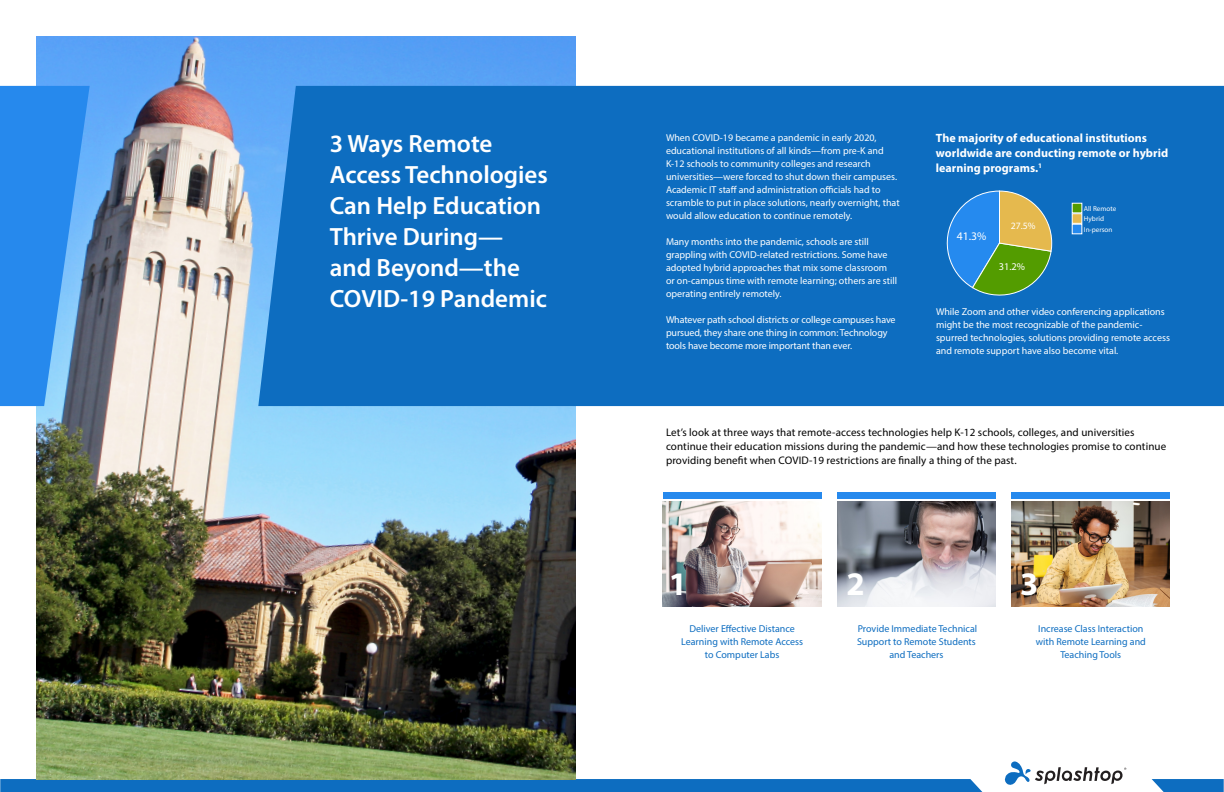
<style>
.page{position:relative;width:1224px;height:792px;background:#fff}
.page>*{position:absolute;margin:0;border:0;box-sizing:border-box;transform-origin:0 0}
.t1{font:700 33px "Myriad Pro";color:#fff}
.t2{font:600 25px/31px "Myriad Pro";color:#fff}
.t3{font:700 12px/15px "Myriad Pro";color:#fff}
.t4{font:11.6px "Myriad Pro";color:#fff}
.t5{font:11px/14px "Myriad Pro";letter-spacing:.01em;color:#000}
.t6{font:10.3px "Myriad Pro";color:#fff}
.t7{font:10px/13px "Myriad Pro";color:#fff}
.t8{font:10px/13px "Myriad Pro";color:#0d6dc0;text-align:center}
.t9{font:9.7px "Myriad Pro";color:#fff}
.t10{font:7.1px/10.5px "Myriad Pro";color:#fff}
</style>
<div class="page">
<svg style="left:1004px;top:761px;width:122px;height:24px"></svg>
<div style="left:0;top:779px;width:982px;height:13px;background:#0d6dc0"></div>
<svg style="left:1152px;top:779px;width:72px;height:13px"></svg>
<img style="left:36px;top:36px;width:540px;height:743px">
<div style="left:258px;top:86px;width:966px;height:320px;background:#0d6dc0"></div>
<svg style="left:0;top:86px;width:90px;height:320px;background:#398fe5"></svg>
<img style="left:663px;top:502px;width:158px;height:104px">
<div style="left:663px;top:492px;width:158px;height:7px;background:#2689ed"></div>
<img style="left:837px;top:502px;width:159px;height:104px">
<div style="left:837px;top:492px;width:159px;height:7px;background:#2689ed"></div>
<img style="left:1012px;top:502px;width:158px;height:104px">
<div style="left:1012px;top:492px;width:158px;height:7px;background:#2689ed"></div>
<svg style="left:940px;top:190px;width:112px;height:108px;background:#549392"></svg>
<div style="left:1072px;top:203px;width:10px;height:10px;background:#539c00"></div>
<div style="left:1072px;top:214px;width:10px;height:9px;background:#e5b94e"></div>
<div style="left:1072px;top:213px;width:10px;height:11px;border:1px solid #fff"></div>
<div style="left:1072px;top:224px;width:10px;height:10px;background:#258aef"></div>
<h2 class="t2" style="left:330px;top:127px;width:219px">3 Ways Remote<br>Access Technologies<br>Can Help Education<br>Thrive During— and Beyond—the<br>COVID-19 Pandemic</h2>
<p class="t7" style="left:666px;top:131px;width:235px">When COVID-19 became a pandemic in early 2020, educational institutions of all kinds—from pre-K and K-12 schools to community colleges and research universities—were forced to shut down their campuses.<br>Academic IT staff and administration officials had to scramble to put in place solutions, nearly overnight, that would allow education to continue remotely.</p>
<p class="t7" style="left:666px;top:235px;width:233px">Many months into the pandemic, schools are still grappling with COVID-related restrictions. Some have adopted hybrid approaches that mix some classroom or on-campus time with remote learning; others are still operating entirely remotely.</p>
<p class="t7" style="left:666px;top:313px;width:231px">Whatever path school districts or college campuses have pursued, they share one thing in common: Technology tools have become more important than ever.</p>
<p class="t3" style="left:936px;top:130px;width:234px">The majority of educational institutions worldwide are conducting remote or hybrid learning programs.<sup>1</sup></p>
<p class="t4" style="left:957px;top:229px;width:31px">41.3%</p>
<p class="t9" style="left:1011px;top:220px;width:26px">27.5%</p>
<p class="t6" style="left:999px;top:261px;width:28px">31.2%</p>
<p class="t10" style="left:1084px;top:203px;width:34px">All Remote<br>Hybrid<br>In-person</p>
<p class="t7" style="left:936px;top:305px;width:235px">While Zoom and other video conferencing applications might be the most recognizable of the pandemic&shy;spurred technologies, solutions providing remote access and remote support have also become vital.</p>
<p class="t5" style="left:666px;top:425px;width:502px">Let’s look at three ways that remote-access technologies help K-12 schools, colleges, and universities continue their education missions during the pandemic—and how these technologies promise to continue providing benefit when COVID-19 restrictions are finally a thing of the past.</p>
<h1 class="t1" style="left:669px;top:562px;width:20px">1</h1>
<p class="t8" style="left:681px;top:622px;width:123px">Deliver Effective Distance<br>Learning with Remote Access to Computer Labs</p>
<h1 class="t1" style="left:847px;top:562px;width:20px">2</h1>
<p class="t8" style="left:857px;top:622px;width:122px">Provide Immediate Technical<br>Support to Remote Students and Teachers</p>
<h1 class="t1" style="left:1020px;top:562px;width:20px">3</h1>
<p class="t8" style="left:1036px;top:622px;width:112px">Increase Class Interaction with Remote Learning and<br>Teaching Tools</p>
</div>
